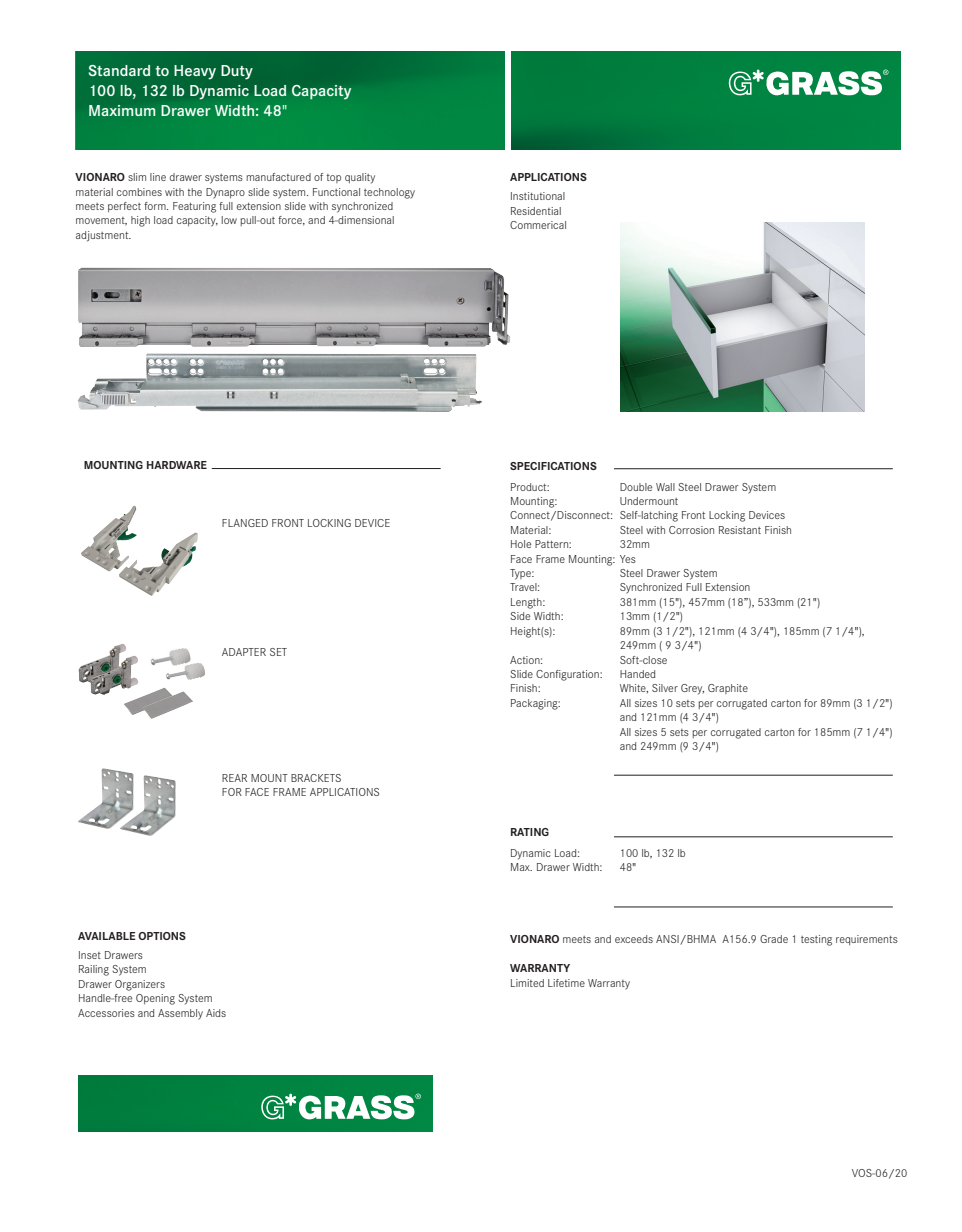
<style>
.page{position:relative;width:962px;height:1232px;background:#fff}
.page>*{position:absolute;margin:0;border:0;box-sizing:border-box;transform-origin:0 0}
.t1{font:600 16.5px "Corporate S";color:#fff}
.t2{font:300 12px/14.4px "Corporate S";color:#231f20}
.t3{font:700 12px "Corporate S";color:#231f20}
.s1{font-weight:400}
.s2{font-weight:700}
</style>
<div class="page">
<img style="left:76px;top:52px;width:428px;height:97px">
<img style="left:511px;top:52px;width:389px;height:97px">
<svg style="left:728px;top:70px;width:160px;height:25px"></svg>
<hr style="left:613px;top:468px;width:279px;height:1px;background:#231f20">
<hr style="left:212px;top:468px;width:228px;height:1px;background:#231f20">
<hr style="left:613px;top:774px;width:279px;height:1px;background:#231f20">
<hr style="left:613px;top:836px;width:279px;height:1px;background:#231f20">
<hr style="left:613px;top:906px;width:279px;height:1px;background:#231f20">
<div style="left:78px;top:1075px;width:355px;height:56px;background:#00813f"></div>
<svg style="left:261px;top:1093px;width:160px;height:26px"></svg>
<img style="left:78px;top:267px;width:432px;height:80px">
<img style="left:81px;top:505px;width:114px;height:91px">
<img style="left:78px;top:768px;width:56px;height:61px">
<img style="left:120px;top:775px;width:56px;height:61px">
<img style="left:620px;top:222px;width:243px;height:189px">
<img style="left:78px;top:354px;width:403px;height:58px">
<img style="left:150px;top:648px;width:41px;height:18px">
<img style="left:166px;top:662px;width:39px;height:17px">
<img style="left:78px;top:644px;width:48px;height:38px">
<img style="left:90px;top:655px;width:48px;height:39px">
<img style="left:124px;top:687px;width:44px;height:28px">
<img style="left:142px;top:691px;width:51px;height:27px">
<p class="t1" style="left:88px;top:61px;width:166px">Standard to Heavy Duty</p>
<p class="t1" style="left:88px;top:81px;width:265px">100 lb, 132 lb Dynamic Load Capacity</p>
<p class="t1" style="left:88px;top:100px;width:201px">Maximum Drawer Width: 48<span class="s1">"</span></p>
<p class="t2" style="left:76px;top:170px;width:301px"><span class="s2">VIONARO</span> slim line drawer systems manufactured of top quality</p>
<p class="t2" style="left:76px;top:184px;width:341px">material combines with the Dynapro slide system. Functional technology meets perfect form. Featuring full extension slide with synchronized movement, high load capacity, low pull-out force, and 4-dimensional adjustment.</p>
<p class="t3" style="left:84px;top:455px;width:125px">MOUNTING HARDWARE</p>
<p class="t2" style="left:222px;top:515px;width:170px">FLANGED FRONT LOCKING DEVICE</p>
<p class="t2" style="left:222px;top:645px;width:67px">ADAPTER SET</p>
<p class="t2" style="left:222px;top:770px;width:121px">REAR MOUNT BRACKETS</p>
<p class="t2" style="left:222px;top:785px;width:159px">FOR FACE FRAME APPLICATIONS</p>
<p class="t3" style="left:78px;top:926px;width:109px">AVAILABLE OPTIONS</p>
<p class="t2" style="left:78px;top:947px;width:66px">Inset Drawers</p>
<p class="t2" style="left:78px;top:962px;width:70px">Railing System</p>
<p class="t2" style="left:78px;top:976px;width:88px">Drawer Organizers</p>
<p class="t2" style="left:78px;top:990px;width:136px">Handle-free Opening System</p>
<p class="t2" style="left:78px;top:1005px;width:150px">Accessories and Assembly Aids</p>
<p class="t3" style="left:510px;top:168px;width:78px">APPLICATIONS</p>
<p class="t2" style="left:510px;top:189px;width:57px">Institutional</p>
<p class="t2" style="left:510px;top:203px;width:53px">Residential</p>
<p class="t2" style="left:510px;top:218px;width:58px">Commerical</p>
<p class="t3" style="left:510px;top:456px;width:88px">SPECIFICATIONS</p>
<p class="t2" style="left:510px;top:479px;width:41px">Product:</p>
<p class="t2" style="left:619px;top:479px;width:158px">Double Wall Steel Drawer System</p>
<p class="t2" style="left:510px;top:494px;width:49px">Mounting:</p>
<p class="t2" style="left:619px;top:494px;width:60px">Undermount</p>
<p class="t2" style="left:510px;top:508px;width:276px">Connect/Disconnect: Self-latching Front Locking Devices</p>
<p class="t2" style="left:510px;top:522px;width:43px">Material:</p>
<p class="t2" style="left:619px;top:522px;width:174px">Steel with Corrosion Resistant Finish</p>
<p class="t2" style="left:510px;top:537px;width:63px">Hole Pattern:</p>
<p class="t2" style="left:619px;top:537px;width:32px">32mm</p>
<p class="t2" style="left:510px;top:551px;width:127px">Face Frame Mounting: Yes</p>
<p class="t2" style="left:510px;top:566px;width:26px">Type:</p>
<p class="t2" style="left:619px;top:566px;width:99px">Steel Drawer System</p>
<p class="t2" style="left:510px;top:580px;width:32px">Travel:</p>
<p class="t2" style="left:619px;top:580px;width:132px">Synchronized Full Extension</p>
<p class="t2" style="left:510px;top:594px;width:37px">Length:</p>
<p class="t2" style="left:619px;top:594px;width:202px">381mm (15<span class="s1">"</span>), 457mm (18”), 533mm (21<span class="s1">"</span>)</p>
<p class="t2" style="left:510px;top:609px;width:55px">Side Width:</p>
<p class="t2" style="left:619px;top:609px;width:65px">13mm (1/2<span class="s1">"</span>)</p>
<p class="t2" style="left:510px;top:623px;width:47px">Height(s):</p>
<p class="t2" style="left:619px;top:623px;width:246px">89mm (3 1/2<span class="s1">"</span>), 121mm (4 3/4<span class="s1">"</span>), 185mm (7 1/4<span class="s1">"</span>),</p>
<p class="t2" style="left:619px;top:638px;width:83px">249mm ( 9 3/4<span class="s1">"</span>)</p>
<p class="t2" style="left:510px;top:652px;width:35px">Action:</p>
<p class="t2" style="left:619px;top:652px;width:49px">Soft-close</p>
<p class="t2" style="left:510px;top:666px;width:94px">Slide Configuration:</p>
<p class="t2" style="left:619px;top:666px;width:38px">Handed</p>
<p class="t2" style="left:510px;top:681px;width:32px">Finish:</p>
<p class="t2" style="left:619px;top:681px;width:130px">White, Silver Grey, Graphite</p>
<p class="t2" style="left:510px;top:695px;width:52px">Packaging:</p>
<p class="t2" style="left:619px;top:695px;width:274px">All sizes 10 sets per corrugated carton for 89mm (3 1/2<span class="s1">"</span>)</p>
<p class="t2" style="left:619px;top:710px;width:101px">and 121mm (4 3/4<span class="s1">"</span>)</p>
<p class="t2" style="left:619px;top:724px;width:274px">All sizes 5 sets per corrugated carton for 185mm (7 1/4<span class="s1">"</span>)</p>
<p class="t2" style="left:619px;top:738px;width:101px">and 249mm (9 3/4<span class="s1">"</span>)</p>
<p class="t3" style="left:510px;top:822px;width:41px">RATING</p>
<p class="t2" style="left:510px;top:845px;width:71px">Dynamic Load:</p>
<p class="t2" style="left:619px;top:845px;width:68px">100 lb, 132 lb</p>
<p class="t2" style="left:510px;top:860px;width:94px">Max. Drawer Width:</p>
<p class="t2" style="left:619px;top:860px;width:18px">48<span class="s1">"</span></p>
<p class="t2" style="left:510px;top:932px;width:389px"><span class="s2">VIONARO</span> meets and exceeds ANSI/BHMA A156.9 Grade 1 testing requirements</p>
<p class="t3" style="left:510px;top:958px;width:61px">WARRANTY</p>
<p class="t2" style="left:510px;top:975px;width:121px">Limited Lifetime Warranty</p>
<p class="t2" style="left:851px;top:1165px;width:57px">VOS-06/20</p>
</div>
